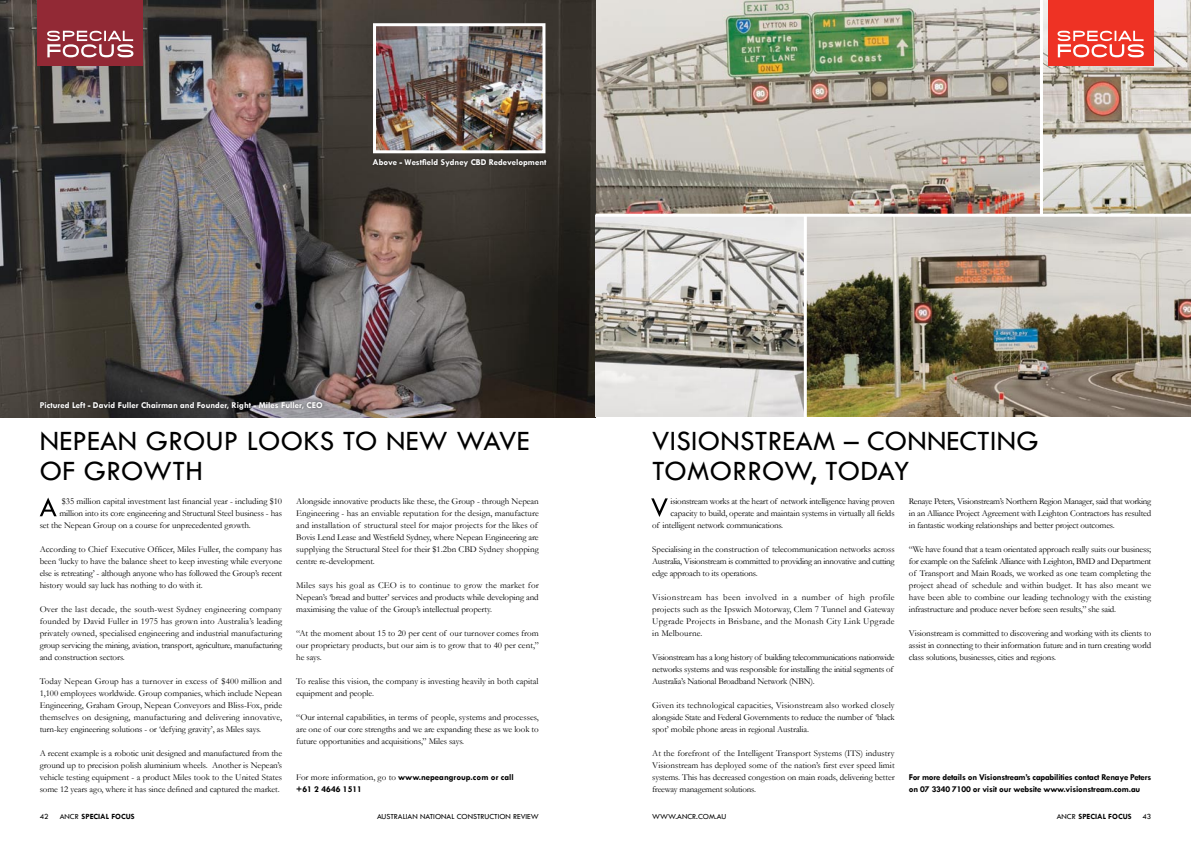
<style>
.page{position:relative;width:1191px;height:842px;background:#fff}
.page>*{position:absolute;margin:0;border:0;box-sizing:border-box;transform-origin:0 0}
.t1{font:29px "Tw Cen";letter-spacing:.01em;color:#000}
.t2{font:9px/12px "Garamond";letter-spacing:-.01em;color:#000;text-align:justify}
.t3{font:700 9px/12px "Tw Cen";letter-spacing:-.02em;color:#000}
.t4{font:700 9px "Tw Cen";color:#fff}
.t5{font:700 9px/12px "Tw Cen";color:#000}
.t6{font:8px "Tw Cen";color:#000}
.t7{font:700 8px "Tw Cen";color:#000}
.s1{font-family:"Garamond";font-weight:400}
.s2{font-weight:400}
</style>
<div class="page">
<img style="left:0;top:0;width:595px;height:417px">
<img style="left:596px;top:0;width:444px;height:214px">
<img style="left:595px;top:217px;width:596px;height:200px">
<img style="left:1043px;top:0;width:148px;height:214px">
<hr style="left:804px;top:215px;width:3px;height:208px;background:#fff">
<div style="left:1047px;top:0;width:106px;height:65px;background:#ee3224"></div>
<svg style="left:1057px;top:31px;width:86px;height:26px"></svg>
<svg style="left:40px;top:497px;width:17px;height:19px"></svg>
<div style="left:37px;top:0;width:106px;height:65px;background:#922935"></div>
<svg style="left:47px;top:31px;width:86px;height:26px"></svg>
<div style="left:37px;top:399px;width:377px;height:23px;background:#000;opacity:.5"></div>
<div style="left:370px;top:156px;width:195px;height:21px;background:#000;opacity:.5"></div>
<img style="left:377px;top:27px;width:164px;height:122px">
<div style="left:373px;top:23px;width:172px;height:130px;border:3px solid #fff"></div>
<svg style="left:651px;top:498px;width:17px;height:19px"></svg>
<p class="t4" style="left:372px;top:156px;width:175px">Above - Westfield Sydney CBD Redevelopment</p>
<p class="t4" style="left:40px;top:399px;width:284px">Pictured Left - David Fuller Chairman and Founder, Right - Miles Fuller, CEO</p>
<h1 class="t1" style="left:40px;top:423px;width:36px">NEPEAN</h1>
<h1 class="t1" style="left:146px;top:423px;width:41px">GROUP</h1>
<h1 class="t1" style="left:247px;top:423px;width:19px">LOO</h1>
<h1 class="t1" style="left:303px;top:423px;width:104px">KSTO NEW</h1>
<h1 class="t1" style="left:456px;top:423px;width:19px">WAVE</h1>
<h1 class="t1" style="left:40px;top:453px;width:65px">OF GROWTH</h1>
<p class="t2" style="left:62px;top:495px;width:222px">$35 million capital investment last financial year - including $10</p>
<p class="t2" style="left:59px;top:507px;width:224px">million into its core engineering and Structural Steel business - has</p>
<p class="t2" style="left:40px;top:519px;width:213px">set the Nepean Group on a course for unprecedented growth.</p>
<p class="t2" style="left:40px;top:543px;width:244px">According to Chief Executive Officer, Miles Fuller, the company has been ‘lucky to have the balance sheet to keep investing while everyone else is retreating’ - although anyone who has followed the Group’s recent history would say luck has nothing to do with it.</p>
<p class="t2" style="left:40px;top:603px;width:244px">Over the last decade, the south-west Sydney engineering company founded by David Fuller in 1975 has grown into Australia’s leading privately owned, specialised engineering and industrial manufacturing group servicing the mining, aviation, transport, agriculture, manufacturing and construction sectors.</p>
<p class="t2" style="left:40px;top:675px;width:244px">Today Nepean Group has a turnover in excess of $400 million and 1,100 employees worldwide. Group companies, which include Nepean Engineering, Graham Group, Nepean Conveyors and Bliss-Fox, pride themselves on designing, manufacturing and delivering innovative, turn-key engineering solutions - or ‘defying gravity’, as Miles says.</p>
<p class="t2" style="left:40px;top:747px;width:244px">A recent example is a robotic unit designed and manufactured from the ground up to precision polish aluminium wheels. Another is Nepean’s vehicle testing equipment - a product Miles took to the United States some 12 years ago, where it has since defined and captured the market.</p>
<p class="t2" style="left:296px;top:495px;width:244px;text-align:left">Alongside innovative products like these, the Group - through Nepean Engineering - has an enviable reputation for the design, manufacture and installation of structural steel for major projects for the likes of Bovis Lend Lease and Westfield Sydney, where Nepean Engineering are supplying the Structural Steel for their $1.2bn CBD Sydney shopping centre re-development.</p>
<p class="t2" style="left:296px;top:579px;width:244px">Miles says his goal as CEO is to continue to grow the market for Nepean’s ‘bread and butter’ services and products while developing and maximising the value of the Group’s intellectual property.</p>
<p class="t2" style="left:296px;top:627px;width:244px">“At the moment about 15 to 20 per cent of our turnover comes from our proprietary products, but our aim is to grow that to 40 per cent,” he says.</p>
<p class="t2" style="left:296px;top:675px;width:244px">To realise this vision, the company is investing heavily in both capital equipment and people.</p>
<p class="t2" style="left:296px;top:711px;width:244px">“Our internal capabilities, in terms of people, systems and processes, are one of our core strengths and we are expanding these as we look to future opportunities and acquisitions,” Miles says.</p>
<p class="t5" style="left:296px;top:771px;width:219px"><span class="s1">For more information, go to</span> www.nepeangroup.com or call +61 2 4646 1511</p>
<h1 class="t1" style="left:652px;top:424px;width:34px">VISIONSTREAM</h1>
<h1 class="t1" style="left:844px;top:424px;width:41px">– CONNECTING</h1>
<h1 class="t1" style="left:652px;top:453px;width:21px">TOMORROW</h1>
<h1 class="t1" style="left:810px;top:453px;width:33px">, TODAY</h1>
<p class="t2" style="left:670px;top:495px;width:225px">isionstream works at the heart of network intelligence having proven</p>
<p class="t2" style="left:670px;top:507px;width:225px">capacity to build, operate and maintain systems in virtually all fields</p>
<p class="t2" style="left:652px;top:519px;width:132px">of intelligent network communications.</p>
<p class="t2" style="left:652px;top:543px;width:244px">Specialising in the construction of telecommunication networks across Australia, Visionstream is committed to providing an innovative and cutting edge approach to its operations.</p>
<p class="t2" style="left:652px;top:591px;width:244px">Visionstream has been involved in a number of high profile projects such as the Ipswich Motorway, Clem 7 Tunnel and Gateway Upgrade Projects in Brisbane, and the Monash City Link Upgrade in Melbourne.</p>
<p class="t2" style="left:652px;top:651px;width:244px;text-align:left">Visionstream has a long history of building telecommunications nationwide networks systems and was responsible for installing the initial segments of<br>Australia’s National Broadband Network (NBN).</p>
<p class="t2" style="left:652px;top:699px;width:244px">Given its technological capacities, Visionstream also worked closely alongside State and Federal Governments to reduce the number of ‘black spot’ mobile phone areas in regional Australia.</p>
<p class="t2" style="left:652px;top:747px;width:244px">At the forefront of the Intelligent Transport Systems (ITS) industry Visionstream has deployed some of the nation’s first ever speed limit systems. This has decreased congestion on main roads, delivering better freeway management solutions.</p>
<p class="t2" style="left:909px;top:495px;width:244px">Renaye Peters, Visionstream’s Northern Region Manager, said that working in an Alliance Project Agreement with Leighton Contractors has resulted in fantastic working relationships and better project outcomes.</p>
<p class="t2" style="left:909px;top:543px;width:244px">“We have found that a team orientated approach really suits our business; for example on the Safelink Alliance with Leighton, BMD and Department of Transport and Main Roads, we worked as one team completing the project ahead of schedule and within budget. It has also meant we have been able to combine our leading technology with the existing infrastructure and produce never before seen results,” she said.</p>
<p class="t2" style="left:909px;top:627px;width:244px">Visionstream is committed to discovering and working with its clients to assist in connecting to their information future and in turn creating world class solutions, businesses, cities and regions.</p>
<p class="t3" style="left:909px;top:771px;width:244px">For more details on Visionstream’s capabilities contact Renaye Peters on 07 3340 7100 or visit our website www.visionstream.com.au</p>
<p class="t6" style="left:40px;top:811px;width:10px">42</p>
<p class="t7" style="left:60px;top:811px;width:76px"><span class="s2">ANCR</span> SPECIAL FOCUS</p>
<p class="t6" style="left:377px;top:811px;width:163px">AUSTRALIAN NATIONAL CONSTRUCTION REVIEW</p>
<p class="t6" style="left:652px;top:811px;width:76px">WWW.ANCR.COM.AU</p>
<p class="t7" style="left:1056px;top:811px;width:76px"><span class="s2">ANCR</span> SPECIAL FOCUS</p>
<p class="t6" style="left:1142px;top:811px;width:10px">43</p>
</div>
